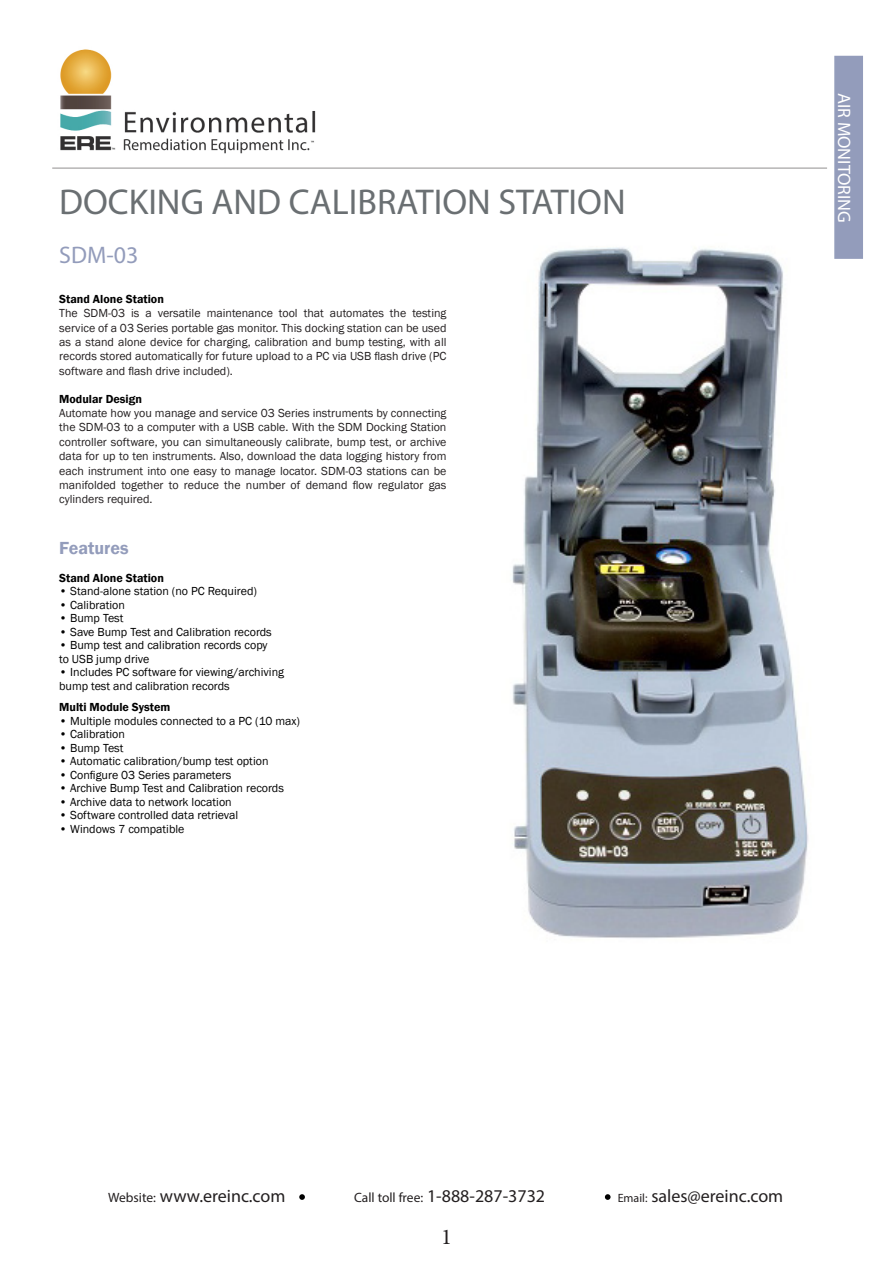
<style>
.page{position:relative;width:893px;height:1263px;background:#fff}
.page>*{position:absolute;margin:0;border:0;box-sizing:border-box;transform-origin:0 0}
.t1{font:36px "Myriad Pro";color:#6a6f72}
.t2{font:24px "Myriad Pro";color:#939cbb}
.t3{font:22.5px "Minion Pro";color:#231f20}
.t4{font:18px "Myriad Pro";color:#231f20}
.t5{font:18px "Myriad Pro";color:#fff}
.t6{font:600 18px "Franklin Gothic";color:#939cbb}
.t7{font:12px/14.4px "Franklin Gothic";color:#231f20;text-align:justify}
.t8{font:12px "Franklin Gothic";color:#000}
.t9{font:600 12px "Franklin Gothic";color:#000}
.s1{font-size:13.5px}
.s2{font-size:12px}
</style>
<div class="page">
<hr style="left:52px;top:167px;width:775px;height:2px;background:#231f20">
<div style="left:834px;top:56px;width:29px;height:203px;background:#939cbb;border:2px solid #939cbb"></div>
<svg style="left:299px;top:1194px;width:6px;height:6px"></svg>
<svg style="left:605px;top:1194px;width:6px;height:6px"></svg>
<img style="left:60px;top:49px;width:256px;height:105px">
<img style="left:512px;top:247px;width:296px;height:692px">
<p class="t1" style="left:59px;top:180px;width:568px">DOCKING AND CALIBRATION STATION</p>
<p class="t2" style="left:59px;top:240px;width:81px">SDM-03</p>
<p class="t9" style="left:59px;top:291px;width:106px">Stand Alone Station</p>
<p class="t7" style="left:59px;top:306px;width:389px">The SDM-03 is a versatile maintenance tool that automates the testing service of a 03 Series portable gas monitor. This docking station can be used as a stand alone device for charging, calibration and bump testing, with all records stored automatically for future upload to a PC via USB flash drive (PC software and flash drive included).</p>
<p class="t9" style="left:59px;top:391px;width:84px">Modular Design</p>
<p class="t7" style="left:59px;top:406px;width:389px">Automate how you manage and service 03 Series instruments by connecting the SDM-03 to a computer with a USB cable. With the SDM Docking Station controller software, you can simultaneously calibrate, bump test, or archive data for up to ten instruments. Also, download the data logging history from each instrument into one easy to manage locator. SDM-03 stations can be manifolded together to reduce the number of demand flow regulator gas cylinders required.</p>
<p class="t6" style="left:59px;top:537px;width:71px">Features</p>
<p class="t9" style="left:59px;top:570px;width:106px">Stand Alone Station</p>
<p class="t8" style="left:59px;top:584px;width:199px">• Stand-alone station (no PC Required)</p>
<p class="t8" style="left:59px;top:597px;width:67px">• Calibration</p>
<p class="t8" style="left:59px;top:611px;width:66px">• Bump Test</p>
<p class="t8" style="left:59px;top:624px;width:214px">• Save Bump Test and Calibration records</p>
<p class="t8" style="left:59px;top:638px;width:210px">• Bump test and calibration records copy</p>
<p class="t8" style="left:59px;top:651px;width:92px">to USB jump drive</p>
<p class="t8" style="left:59px;top:665px;width:226px">• Includes PC software for viewing/archiving</p>
<p class="t8" style="left:59px;top:678px;width:172px">bump test and calibration records</p>
<p class="t9" style="left:59px;top:700px;width:113px">Multi Module System</p>
<p class="t8" style="left:59px;top:713px;width:242px">• Multiple modules connected to a PC (10 max)</p>
<p class="t8" style="left:59px;top:727px;width:67px">• Calibration</p>
<p class="t8" style="left:59px;top:740px;width:66px">• Bump Test</p>
<p class="t8" style="left:59px;top:754px;width:211px">• Automatic calibration/bump test option</p>
<p class="t8" style="left:59px;top:767px;width:174px">• Configure 03 Series parameters</p>
<p class="t8" style="left:59px;top:781px;width:226px">• Archive Bump Test and Calibration records</p>
<p class="t8" style="left:59px;top:794px;width:174px">• Archive data to network location</p>
<p class="t8" style="left:59px;top:808px;width:181px">• Software controlled data retrieval</p>
<p class="t8" style="left:59px;top:821px;width:127px">• Windows 7 compatible</p>
<p class="t5" style="left:855px;top:93px;width:132px;rotate:90deg">AIR MONITORING</p>
<p class="t4" style="left:108px;top:1185px;width:179px"><span class="s1">Website:</span> www.ereinc.com</p>
<p class="t4" style="left:354px;top:1185px;width:193px"><span class="s1">Call toll free:</span> 1-888-287-3732</p>
<p class="t4" style="left:618px;top:1185px;width:167px"><span class="s2">Email:</span> sales@ereinc.com</p>
<h3 class="t3" style="left:441px;top:1222px;width:12px">1</h3>
</div>
